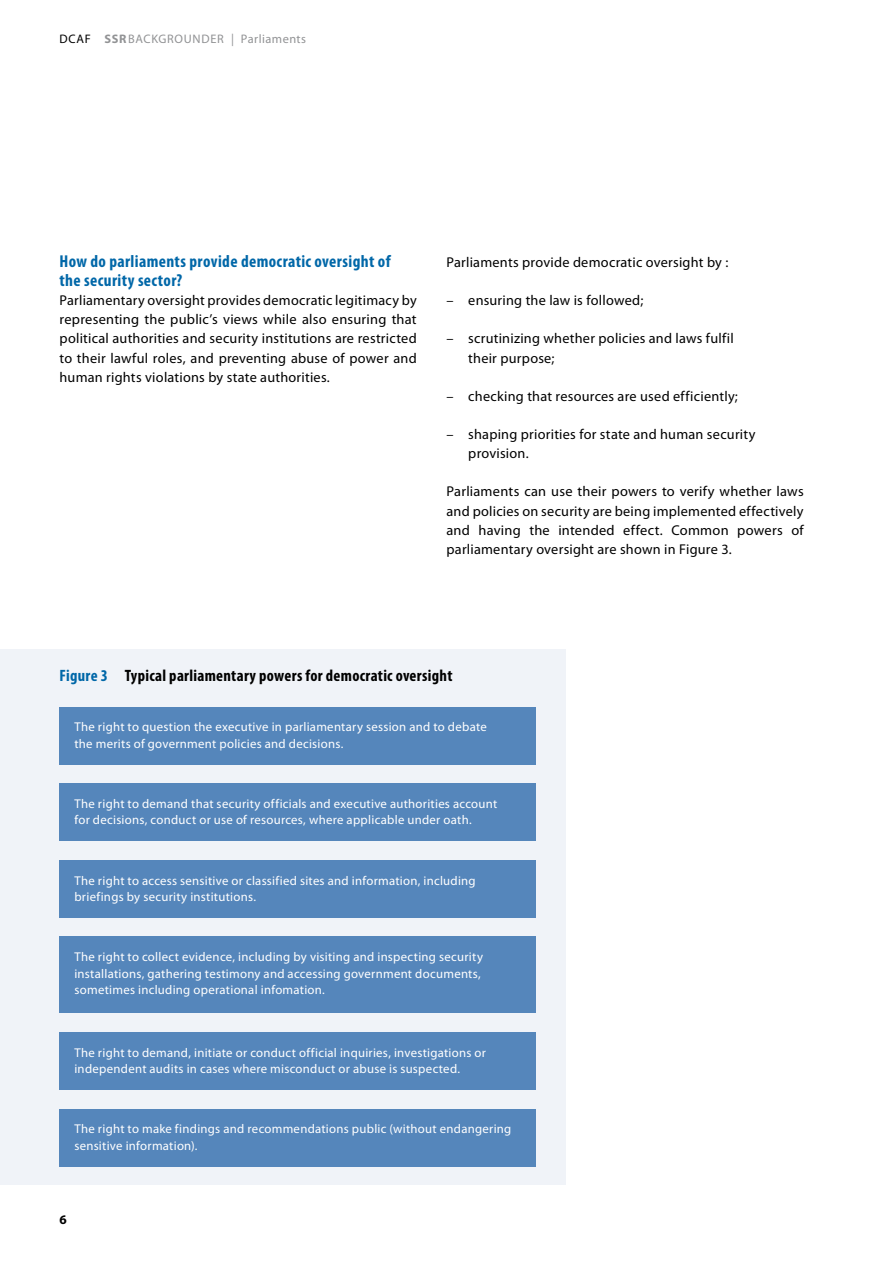
<style>
.page{position:relative;width:893px;height:1263px;background:#fff}
.page>*{position:absolute;margin:0;border:0;box-sizing:border-box;transform-origin:0 0}
.t1{font:700 condensed 17.25px/19.2px "Myriad Pro";letter-spacing:.02em;color:#0067a8}
.t2{font:700 condensed 16.5px "Myriad Pro";letter-spacing:.02em;color:#000}
.t3{font:14.25px/19.2px "Myriad Pro";letter-spacing:.015em;color:#000}
.t4{font:700 13.2px "Myriad Pro";color:#000}
.t5{font:12.75px/16.5px "Myriad Pro";letter-spacing:.02em;color:#fff}
.t6{font:12.3px "Myriad Pro";letter-spacing:.045em;color:#929395}
.s1{color:#000}
.s2{font-weight:700}
.s3{color:#0067a8}
</style>
<div class="page">
<div style="left:0;top:649px;width:566px;height:536px;background:#f0f3f8"></div>
<div style="left:60px;top:707px;width:476px;height:57px;background:#5586bb"></div>
<div style="left:60px;top:783px;width:476px;height:58px;background:#5586bb"></div>
<div style="left:60px;top:860px;width:476px;height:57px;background:#5586bb"></div>
<div style="left:60px;top:936px;width:476px;height:77px;background:#5586bb"></div>
<div style="left:60px;top:1032px;width:476px;height:58px;background:#5586bb"></div>
<div style="left:60px;top:1109px;width:476px;height:57px;background:#5586bb"></div>
<p class="t6" style="left:60px;top:32px;width:248px"><span class="s1">DCAF</span> <span class="s2">SSR</span>BACKGROUNDER | Parliaments</p>
<h1 class="t1" style="left:60px;top:252px;width:333px">How do parliaments provide democratic oversight of the security sector?</h1>
<p class="t3" style="left:60px;top:291px;width:359px;text-align:justify">Parliamentary oversight provides democratic legitimacy by representing the public’s views while also ensuring that political authorities and security institutions are restricted to their lawful roles, and preventing abuse of power and human rights violations by state authorities.</p>
<p class="t3" style="left:446px;top:253px;width:283px">Parliaments provide democratic oversight by :</p>
<p class="t3" style="left:446px;top:291px;width:198px">– ensuring the law is followed;</p>
<p class="t3" style="left:468px;top:329px;width:267px;text-indent:-22px">– scrutinizing whether policies and laws fulfil their purpose;</p>
<p class="t3" style="left:446px;top:387px;width:293px">– checking that resources are used efficiently;</p>
<p class="t3" style="left:468px;top:425px;width:289px;text-indent:-22px">– shaping priorities for state and human security provision.</p>
<p class="t3" style="left:446px;top:482px;width:359px;text-align:justify">Parliaments can use their powers to verify whether laws and policies on security are being implemented effectively and having the intended effect. Common powers of parliamentary oversight are shown in Figure 3.</p>
<p class="t2" style="left:60px;top:666px;width:394px"><span class="s3">Figure 3</span> Typical parliamentary powers for democratic oversight</p>
<p class="t5" style="left:74px;top:719px;width:414px">The right to question the executive in parliamentary session and to debate the merits of government policies and decisions.</p>
<p class="t5" style="left:74px;top:796px;width:424px">The right to demand that security officials and executive authorities account for decisions, conduct or use of resources, where applicable under oath.</p>
<p class="t5" style="left:74px;top:872px;width:403px">The right to access sensitive or classified sites and information, including briefings by security institutions.</p>
<p class="t5" style="left:74px;top:949px;width:410px">The right to collect evidence, including by visiting and inspecting security installations, gathering testimony and accessing government documents, sometimes including operational infomation.</p>
<p class="t5" style="left:74px;top:1044px;width:413px">The right to demand, initiate or conduct official inquiries, investigations or independent audits in cases where misconduct or abuse is suspected.</p>
<p class="t5" style="left:74px;top:1121px;width:438px">The right to make findings and recommendations public (without endangering sensitive information).</p>
<p class="t4" style="left:60px;top:1212px;width:9px">6</p>
</div>
